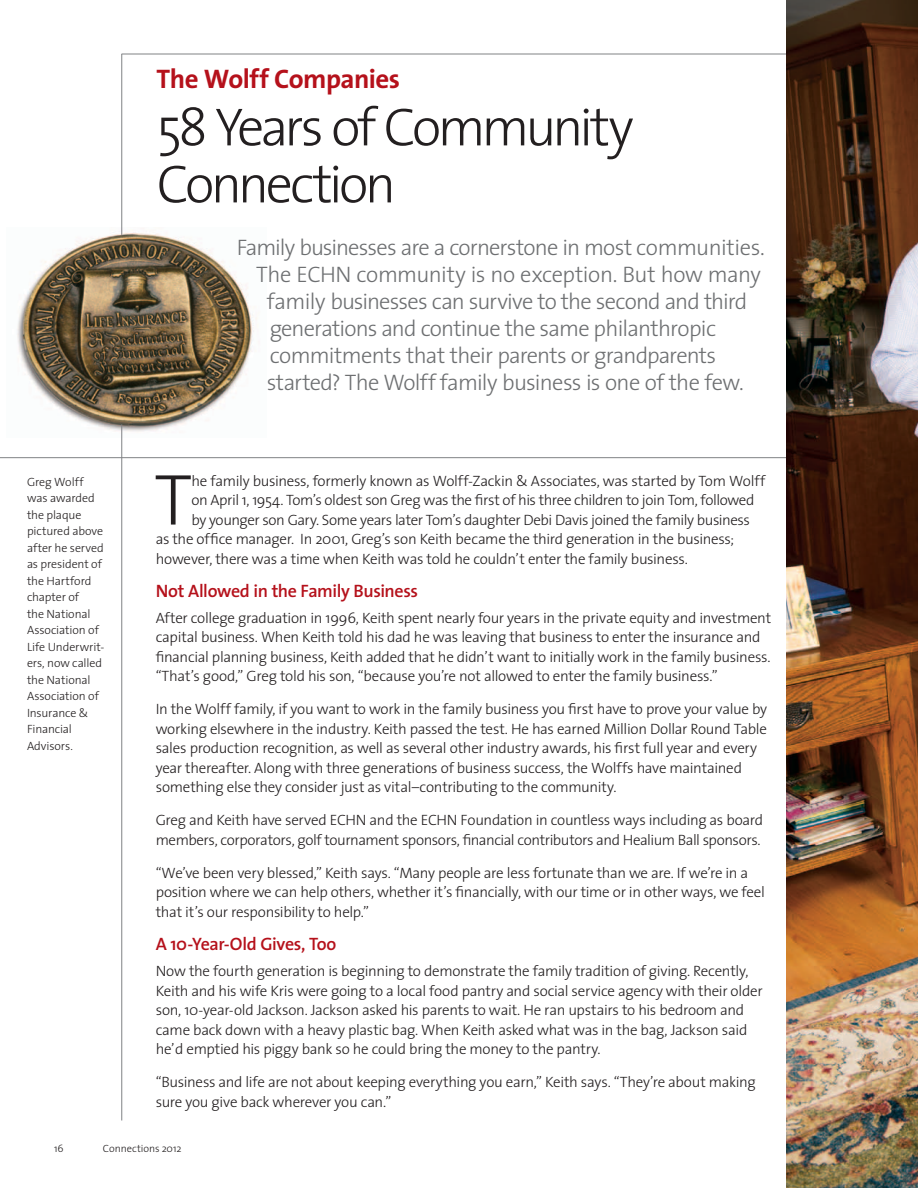
<style>
.page{position:relative;width:918px;height:1188px;background:#fff}
.page>*{position:absolute;margin:0;border:0;box-sizing:border-box;transform-origin:0 0}
.t1{font:300 72.75px "The Sans";color:#231f20}
.t2{font:300 54px/57px "The Sans";letter-spacing:-.065em;color:#231f20}
.t3{font:700 27px "The Sans";letter-spacing:-.02em;color:#b5111b}
.t4{font:300 22.5px "The Sans";letter-spacing:-.035em;color:#6d6f71}
.t5{font:600 18px "The Sans";letter-spacing:-.025em;color:#b5111b}
.t6{font:300 15px/19.5px "The Sans";letter-spacing:-.02em;color:#231f20}
.t7{font:300 12px/16.5px "The Sans";letter-spacing:-.01em;color:#231f20}
.t8{font:300 10.5px "The Sans";letter-spacing:-.005em;color:#231f20}
</style>
<div class="page">
<hr style="left:0;top:457px;width:814px;height:1px;background:#808285">
<img style="left:17px;top:227px;width:240px;height:211px">
<hr style="left:122px;top:54px;width:796px;height:1px;background:#808285">
<hr style="left:122px;top:54px;width:1px;height:181px;background:#808285">
<hr style="left:122px;top:424px;width:1px;height:696px;background:#808285">
<img style="left:786px;top:0;width:132px;height:1188px">
<p class="t7" style="left:27px;top:473px;width:79px">Greg Wolff was awarded the plaque pictured above after he served as president of the Hartford chapter of<br>the National<br>Association of<br>Life Underwrit&shy;ers, now called the National<br>Association of<br>Insurance &amp;<br>Financial<br>Advisors.</p>
<h3 class="t3" style="left:157px;top:62px;width:245px">The Wolff Companies</h3>
<h2 class="t2" style="left:157px;top:99px;width:479px">58 Years of Community<br>Connection</h2>
<h3 class="t4" style="left:237px;top:233px;width:530px">Family businesses are a cornerstone in most communities.</h3>
<h3 class="t4" style="left:256px;top:260px;width:506px">The ECHN community is no exception. But how many</h3>
<h3 class="t4" style="left:267px;top:287px;width:482px">family businesses can survive to the second and third</h3>
<h3 class="t4" style="left:270px;top:314px;width:448px">generations and continue the same philanthropic</h3>
<h3 class="t4" style="left:270px;top:341px;width:448px">commitments that their parents or grandparents</h3>
<h3 class="t4" style="left:267px;top:368px;width:479px">started? The Wolff family business is one of the few.</h3>
<h1 class="t1" style="left:154px;top:453px;width:39px">T</h1>
<p class="t6" style="left:191px;top:471px;width:575px">he family business, formerly known as Wolff-Zackin &amp; Associates, was started by Tom Wolff</p>
<p class="t6" style="left:191px;top:490px;width:565px">on April 1, 1954. Tom’s oldest son Greg was the first of his three children to join Tom, followed</p>
<p class="t6" style="left:191px;top:510px;width:560px">by younger son Gary. Some years later Tom’s daughter Debi Davis joined the family business</p>
<p class="t6" style="left:156px;top:529px;width:580px">as the office manager. In 2001, Greg’s son Keith became the third generation in the business;</p>
<p class="t6" style="left:156px;top:549px;width:534px">however, there was a time when Keith was told he couldn’t enter the family business.</p>
<p class="t5" style="left:156px;top:579px;width:264px">Not Allowed in the Family Business</p>
<p class="t6" style="left:156px;top:608px;width:617px">After college graduation in 1996, Keith spent nearly four years in the private equity and investment capital business. When Keith told his dad he was leaving that business to enter the insurance and financial planning business, Keith added that he didn’t want to initially work in the family business. “That’s good,” Greg told his son, “because you’re not allowed to enter the family business.”</p>
<p class="t6" style="left:156px;top:700px;width:613px">In the Wolff family, if you want to work in the family business you first have to prove your value by working elsewhere in the industry. Keith passed the test. He has earned Million Dollar Round Table sales production recognition, as well as several other industry awards, his first full year and every year thereafter. Along with three generations of business success, the Wolffs have maintained something else they consider just as vital–contributing to the community.</p>
<p class="t6" style="left:156px;top:811px;width:609px">Greg and Keith have served ECHN and the ECHN Foundation in countless ways including as board members, corporators, golftournament sponsors, financial contributors and Healium Ball sponsors.</p>
<p class="t6" style="left:156px;top:863px;width:611px">“We’ve been very blessed,” Keith says. “Many people are less fortunate than we are. If we’re in a position where we can help others, whether it’s financially, with our time or in other ways, we feel that it’s our responsibility to help.”</p>
<p class="t5" style="left:156px;top:932px;width:182px">A 10-Year-Old Gives, Too</p>
<p class="t6" style="left:156px;top:961px;width:609px">Now the fourth generation is beginning to demonstrate the family tradition of giving. Recently, Keith and his wife Kris were going to a local food pantry and social service agency with their older son, 10-year-old Jackson. Jackson asked his parents to wait. He ran upstairs to his bedroom and came back down with a heavy plastic bag. When Keith asked what was in the bag, Jackson said he’d emptied his piggy bank so he could bring the money to the pantry.</p>
<p class="t6" style="left:156px;top:1072px;width:602px">“Business and life are not about keeping everything you earn,” Keith says. “They’re about making sure you give back wherever you can.”</p>
<p class="t8" style="left:54px;top:1142px;width:11px">16</p>
<p class="t8" style="left:103px;top:1142px;width:80px">Connections 2012</p>
</div>
